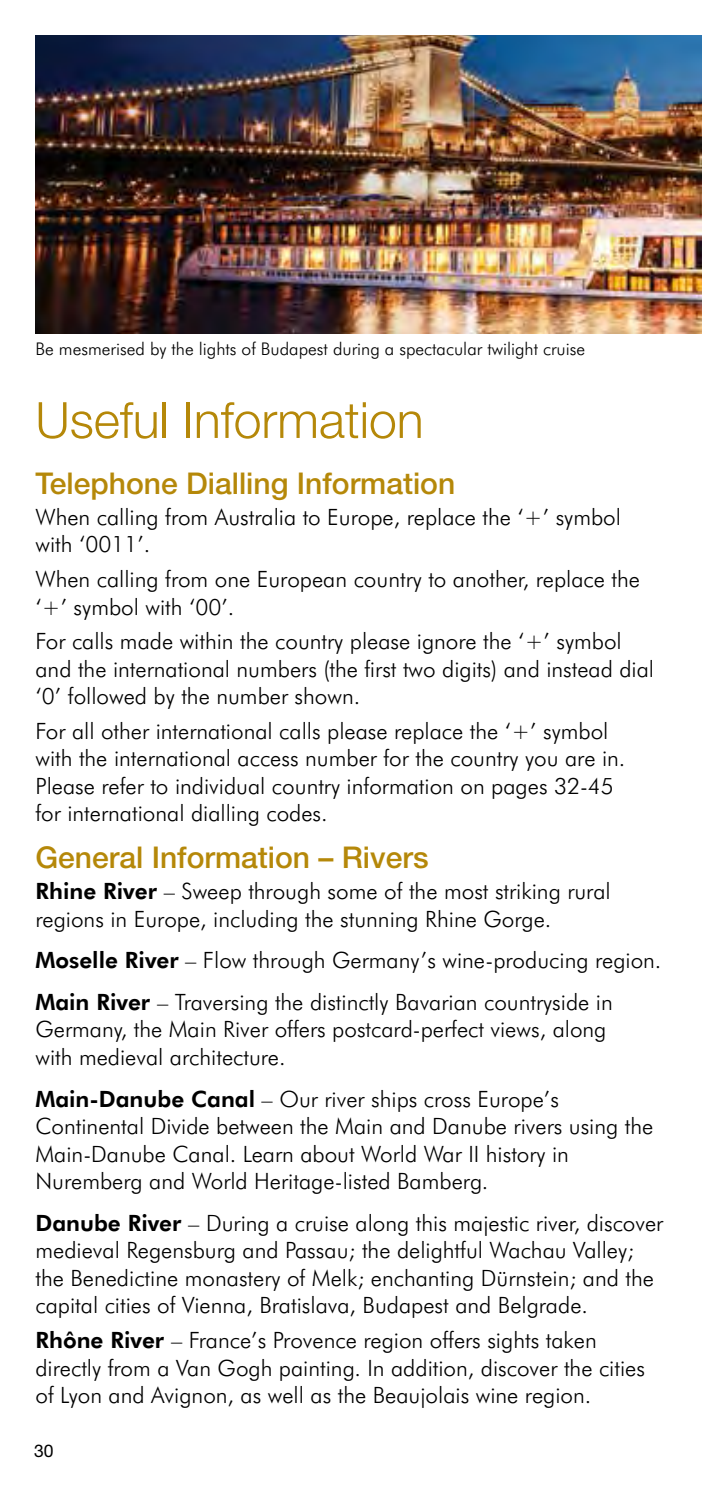
<style>
.page{position:relative;width:702px;height:1489px;background:#fff}
.page>*{position:absolute;margin:0;border:0;box-sizing:border-box;transform-origin:0 0}
.t1{font:300 50px "Helvetica Neue";color:#b58809}
.t2{font:500 30px "Helvetica Neue";color:#b58809}
.t3{font:300 22.5px/27.5px "Futura BT";color:#000}
.t4{font:300 17.5px "Futura BT";color:#000}
.t5{font:17.5px "Helvetica Neue";color:#000}
.s1{font-weight:800}
</style>
<div class="page">
<img style="left:35px;top:35px;width:667px;height:298px">
<p class="t4" style="left:35px;top:337px;width:551px">Be mesmerised by the lights of Budapest during a spectacular twilight cruise</p>
<h1 class="t1" style="left:35px;top:389px;width:389px">Useful Information</h1>
<h2 class="t2" style="left:35px;top:465px;width:421px">Telephone Dialling Information</h2>
<p class="t3" style="left:35px;top:503px;width:587px">When calling from Australia to Europe, replace the ‘+’ symbol with ‘0011’.</p>
<p class="t3" style="left:35px;top:565px;width:606px">When calling from one European country to another, replace the ‘+’ symbol with ‘00’.</p>
<p class="t3" style="left:35px;top:627px;width:620px">For calls made within the country please ignore the ‘+’ symbol and the international numbers (the first two digits) and instead dial ‘0’ followed by the number shown.</p>
<p class="t3" style="left:35px;top:716px;width:591px">For all other international calls please replace the ‘+’ symbol with the international access number for the country you are in.<br>Please refer to individual country information on pages 32-45 for international dialling codes.</p>
<h2 class="t2" style="left:35px;top:839px;width:394px">General Information – Rivers</h2>
<p class="t3" style="left:35px;top:877px;width:576px"><span class="s1">Rhine River</span> – Sweep through some of the most striking rural regions in Europe, including the stunning Rhine Gorge.</p>
<p class="t3" style="left:35px;top:939px;width:627px;line-height:41.8px"><span class="s1">Moselle River</span> – Flow through Germany’s wine-producing region.<br><span class="s1">Main River</span> – Traversing the distinctly Bavarian countryside in</p>
<p class="t3" style="left:35px;top:1015px;width:572px">Germany, the Main River offers postcard-perfect views, along with medieval architecture.</p>
<p class="t3" style="left:35px;top:1084px;width:619px"><span class="s1">Main-Danube Canal</span> – Our river ships cross Europe’s Continental Divide between the Main and Danube rivers using the Main-Danube Canal. Learn about World War II history in Nuremberg and World Heritage-listed Bamberg.</p>
<p class="t3" style="left:35px;top:1208px;width:629px"><span class="s1">Danube River</span> – During a cruise along this majestic river, discover medieval Regensburg and Passau; the delightful Wachau Valley; the Benedictine monastery of Melk; enchanting Dürnstein; and the capital cities of Vienna, Bratislava, Budapest and Belgrade.</p>
<p class="t3" style="left:35px;top:1325px;width:611px"><span class="s1">Rhône River</span> – France’s Provence region offers sights taken directly from a Van Gogh painting. In addition, discover the cities of Lyon and Avignon, as well as the Beaujolais wine region.</p>
<p class="t5" style="left:34px;top:1440px;width:21px">30</p>
</div>
